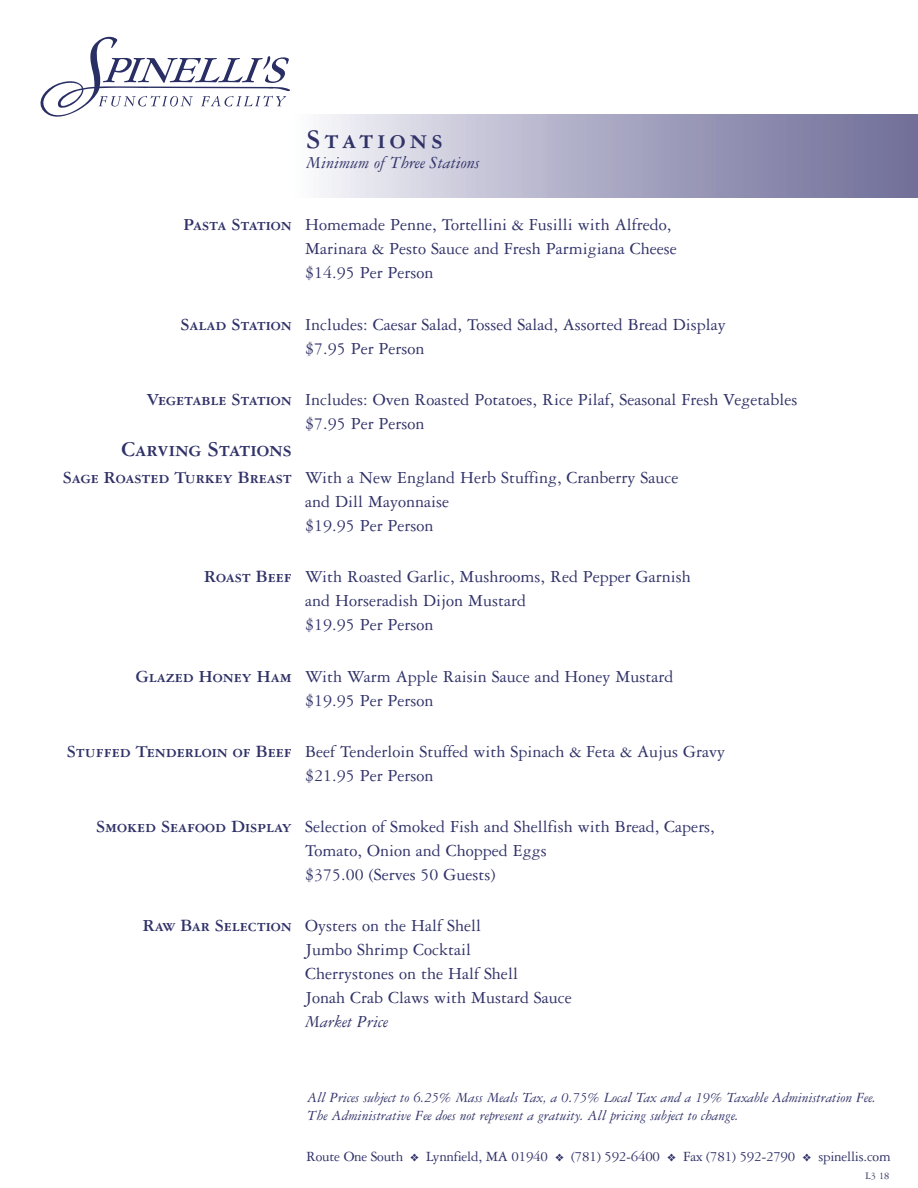
<style>
.page{position:relative;width:918px;height:1188px;background:#fff}
.page>*{position:absolute;margin:0;border:0;box-sizing:border-box;transform-origin:0 0}
.t1{font:28.5px "Garamond Three Bold SC";letter-spacing:.15em;color:#303268}
.t2{font:22.5px "Garamond Three Bold SC";color:#303268}
.t3{font:18px/24px "Garamond Three";color:#303268}
.t4{font:italic 18px "Garamond Three";color:#303268}
.t5{font:italic 15px/18px "Garamond Three";color:#303268}
.t6{font:15px "Garamond Three";letter-spacing:-.015em;color:#303268}
.t7{font:10.5px "Garamond Three";color:#303268}
.s1{font-family:"Garamond Three Bold SC"}
</style>
<div class="page">
<div style="left:291px;top:115px;width:627px;height:83px;background:linear-gradient(to right,#f5f5fa,#696895)"></div>
<svg style="left:40px;top:36px;width:250px;height:81px"></svg>
<h1 class="t1" style="left:306px;top:129px;width:138px">Stations</h1>
<p class="t4" style="left:306px;top:156px;width:175px">Minimum of Three Stations</p>
<p class="t3" style="left:305px;top:214px;width:373px;text-indent:-122px"><span class="s1">Pasta Station</span> Homemade Penne, Tortellini &amp; Fusilli with Alfredo,<br>Marinara &amp; Pesto Sauce and Fresh Parmigiana Cheese $14.95 Per Person</p>
<p class="t3" style="left:305px;top:314px;width:422px;text-indent:-125px"><span class="s1">Salad Station</span> Includes: Caesar Salad, Tossed Salad, Assorted Bread Display $7.95 Per Person</p>
<p class="t3" style="left:305px;top:389px;width:494px;text-indent:-159px"><span class="s1">Vegetable Station</span> Includes: Oven Roasted Potatoes, Rice Pilaf, Seasonal Fresh Vegetables $7.95 Per Person</p>
<p class="t2" style="left:121px;top:441px;width:172px">Carving Stations</p>
<p class="t3" style="left:305px;top:467px;width:375px;text-indent:-242px"><span class="s1">Sage Roasted Turkey Breast</span> With a New England Herb Stuffing, Cranberry Sauce and Dill Mayonnaise<br>$19.95 Per Person</p>
<p class="t3" style="left:305px;top:567px;width:387px;text-indent:-101px"><span class="s1">Roast Beef</span> With Roasted Garlic, Mushrooms, Red Pepper Garnish and Horseradish Dijon Mustard<br>$19.95 Per Person</p>
<p class="t3" style="left:305px;top:666px;width:370px;text-indent:-169px"><span class="s1">Glazed Honey Ham</span> With Warm Apple Raisin Sauce and Honey Mustard $19.95 Per Person</p>
<p class="t3" style="left:305px;top:741px;width:421px;text-indent:-238px"><span class="s1">Stuffed Tenderloin of Beef</span> Beef Tenderloin Stuffed with Spinach &amp; Feta &amp; Aujus Gravy $21.95 Per Person</p>
<p class="t3" style="left:305px;top:816px;width:411px;text-indent:-209px"><span class="s1">Smoked Seafood Display</span> Selection of Smoked Fish and Shellfish with Bread, Capers,<br>Tomato, Onion and Chopped Eggs<br>$375.00 (Serves 50 Guests)</p>
<p class="t3" style="left:305px;top:916px;width:268px;text-indent:-162px"><span class="s1">Raw Bar Selection</span> Oysters on the Half Shell<br>Jumbo Shrimp Cocktail<br>Cherrystones on the Half Shell<br>Jonah Crab Claws with Mustard Sauce</p>
<p class="t4" style="left:305px;top:1016px;width:84px">Market Price</p>
<p class="t5" style="left:308px;top:1089px;width:570px">All Prices subject to 6.25% Mass Meals Tax, a 0.75% Local Tax and a 19% Taxable Administration Fee.<br>The Administrative Fee does not represent a gratuity. All pricing subject to change.</p>
<p class="t6" style="left:306px;top:1151px;width:586px">Route One South ❖ Lynnfield, MA 01940 ❖ (781) 592-6400 ❖ Fax (781) 592-2790 ❖ spinellis.com</p>
<p class="t7" style="left:866px;top:1172px;width:25px">L3 18</p>
</div>
